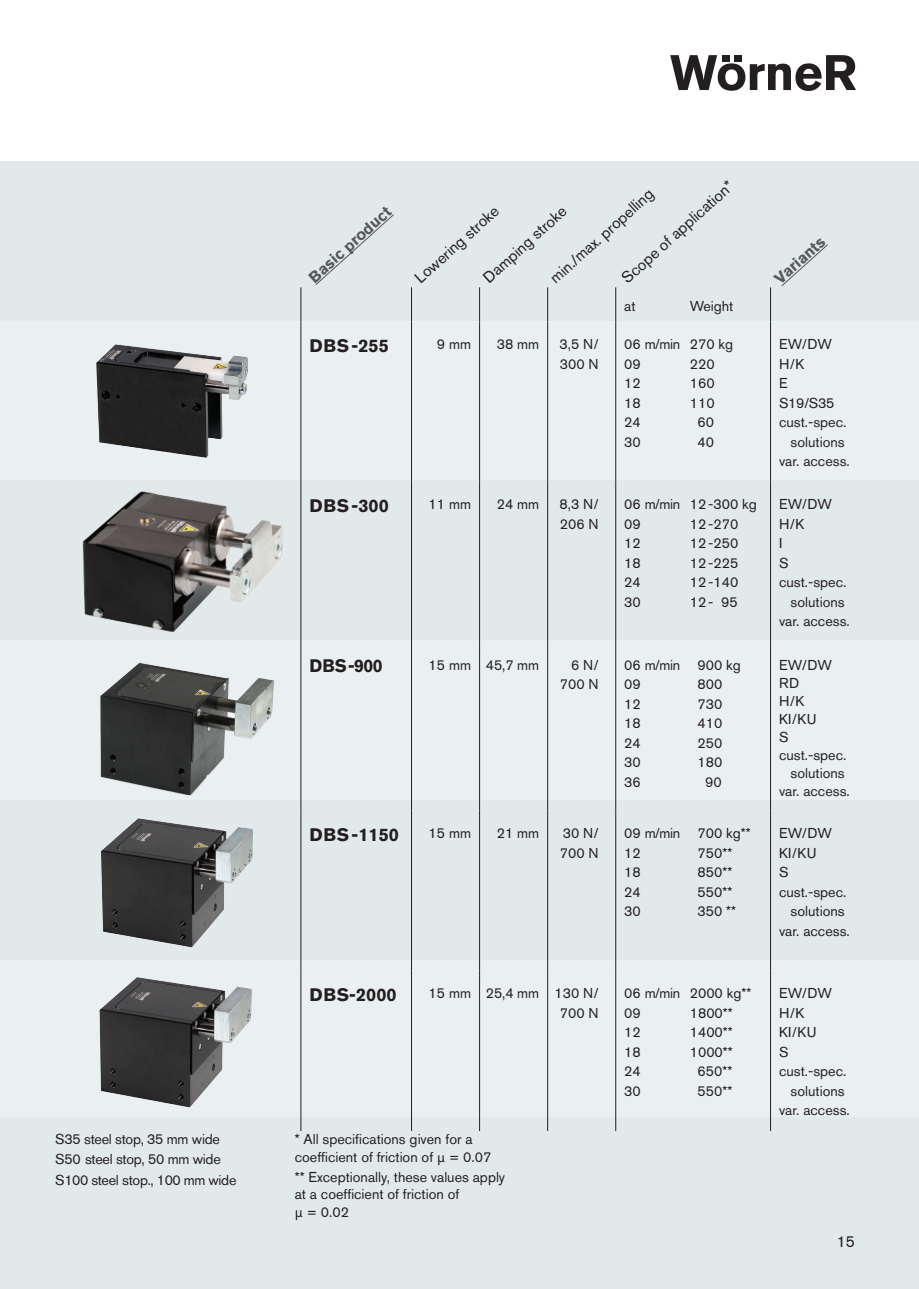
<style>
.page{position:relative;width:919px;height:1289px;background:#fff}
.page>*{position:absolute;margin:0;border:0;box-sizing:border-box;transform-origin:0 0}
.t1{font:700 18px "Akzidenz Grotesk BE";color:#231f20}
.t2{font:15.75px "Akzidenz Grotesk BE";color:#231f20}
.t3{font:700 15.75px "Akzidenz Grotesk BE";color:#57585a}
.t4{font:14.25px/19.5px "Akzidenz Grotesk BE";color:#231f20}
.t5{font:14.25px/19.5px "Akzidenz Grotesk BE";letter-spacing:-.02em;color:#231f20}
.t6{font:14.25px "Akzidenz Grotesk BE";letter-spacing:-.025em;color:#231f20}
</style>
<div class="page">
<div style="left:0;top:959px;width:918px;height:329px;background:#eaf0f1"></div>
<div style="left:0;top:640px;width:918px;height:159px;background:#eaf0f1"></div>
<div style="left:0;top:321px;width:918px;height:159px;background:#eaf0f1"></div>
<div style="left:0;top:162px;width:918px;height:159px;background:#e2e9ea"></div>
<div style="left:0;top:480px;width:918px;height:160px;background:#e2e9ea"></div>
<div style="left:0;top:799px;width:918px;height:160px;background:#e2e9ea"></div>
<div style="left:0;top:1117px;width:918px;height:171px;background:#e2e9ea"></div>
<img style="left:82px;top:491px;width:201px;height:141px">
<img style="left:96px;top:344px;width:152px;height:114px">
<svg style="left:670px;top:55px;width:186px;height:36px"></svg>
<img style="left:99px;top:818px;width:154px;height:290px">
<img style="left:100px;top:663px;width:174px;height:133px">
<hr style="left:300px;top:287px;width:1px;height:34px;background:#231f20">
<hr style="left:411px;top:287px;width:1px;height:34px;background:#231f20">
<hr style="left:479px;top:287px;width:1px;height:34px;background:#231f20">
<hr style="left:547px;top:287px;width:1px;height:34px;background:#231f20">
<hr style="left:615px;top:287px;width:1px;height:34px;background:#231f20">
<hr style="left:770px;top:287px;width:1px;height:34px;background:#231f20">
<hr style="left:300px;top:321px;width:1px;height:160px;background:#231f20">
<hr style="left:411px;top:321px;width:1px;height:160px;background:#231f20">
<hr style="left:479px;top:321px;width:1px;height:160px;background:#231f20">
<hr style="left:547px;top:321px;width:1px;height:160px;background:#231f20">
<hr style="left:615px;top:321px;width:1px;height:160px;background:#231f20">
<hr style="left:770px;top:321px;width:1px;height:160px;background:#231f20">
<hr style="left:300px;top:481px;width:1px;height:161px;background:#231f20">
<hr style="left:411px;top:481px;width:1px;height:161px;background:#231f20">
<hr style="left:479px;top:481px;width:1px;height:161px;background:#231f20">
<hr style="left:547px;top:481px;width:1px;height:161px;background:#231f20">
<hr style="left:615px;top:481px;width:1px;height:161px;background:#231f20">
<hr style="left:770px;top:481px;width:1px;height:161px;background:#231f20">
<hr style="left:300px;top:642px;width:1px;height:168px;background:#231f20">
<hr style="left:411px;top:642px;width:1px;height:168px;background:#231f20">
<hr style="left:479px;top:642px;width:1px;height:168px;background:#231f20">
<hr style="left:547px;top:642px;width:1px;height:168px;background:#231f20">
<hr style="left:615px;top:642px;width:1px;height:168px;background:#231f20">
<hr style="left:770px;top:642px;width:1px;height:168px;background:#231f20">
<hr style="left:300px;top:810px;width:1px;height:160px;background:#231f20">
<hr style="left:411px;top:810px;width:1px;height:160px;background:#231f20">
<hr style="left:479px;top:810px;width:1px;height:160px;background:#231f20">
<hr style="left:547px;top:810px;width:1px;height:160px;background:#231f20">
<hr style="left:615px;top:810px;width:1px;height:160px;background:#231f20">
<hr style="left:770px;top:810px;width:1px;height:160px;background:#231f20">
<hr style="left:300px;top:970px;width:1px;height:160px;background:#231f20">
<hr style="left:411px;top:970px;width:1px;height:160px;background:#231f20">
<hr style="left:479px;top:970px;width:1px;height:160px;background:#231f20">
<hr style="left:547px;top:970px;width:1px;height:160px;background:#231f20">
<hr style="left:615px;top:970px;width:1px;height:160px;background:#231f20">
<hr style="left:770px;top:970px;width:1px;height:160px;background:#231f20">
<svg style="left:315px;top:214px;width:79px;height:71px"></svg>
<svg style="left:781px;top:244px;width:47px;height:43px"></svg>
<p class="t5" style="left:55px;top:1129px;width:167px">S35 steel stop, 35 mm wide<br>S50 steel stop, 50 mm wide</p>
<p class="t6" style="left:55px;top:1171px;width:183px">S100 steel stop., 100 mm wide</p>
<p class="t2" style="left:617px;top:273px;width:145px;rotate:-42deg">Scope of application*</p>
<p class="t2" style="left:546px;top:273px;width:134px;rotate:-42deg">min./max. propelling</p>
<p class="t3" style="left:305px;top:273px;width:106px;rotate:-42deg">Basic product</p>
<p class="t2" style="left:410px;top:273px;width:108px;rotate:-42deg">Lowering stroke</p>
<p class="t2" style="left:479px;top:273px;width:107px;rotate:-42deg">Damping stroke</p>
<p class="t4" style="left:624px;top:296px;width:13px">at</p>
<p class="t4" style="left:689px;top:296px;width:45px">Weight</p>
<p class="t1" style="left:309px;top:335px;width:81px">DBS-255</p>
<p class="t4" style="left:437px;top:334px;width:36px">9 mm</p>
<p class="t4" style="left:496px;top:334px;width:44px">38 mm</p>
<p class="t4" style="left:559px;top:334px;width:41px">3,5 N/<br>300 N</p>
<p class="t4" style="left:624px;top:334px;width:57px">06 m/min<br>09<br>12<br>18<br>24<br>30</p>
<p class="t4" style="left:689px;top:334px;width:45px">270 kg</p>
<p class="t4" style="left:689px;top:354px;width:26px">220</p>
<p class="t4" style="left:689px;top:373px;width:26px">160</p>
<p class="t4" style="left:689px;top:393px;width:26px">110</p>
<p class="t4" style="left:697px;top:412px;width:18px">60</p>
<p class="t4" style="left:697px;top:432px;width:18px">40</p>
<p class="t3" style="left:770px;top:274px;width:63px;rotate:-42deg">Variants</p>
<p class="t4" style="left:779px;top:334px;width:54px">EW/DW</p>
<p class="t4" style="left:779px;top:354px;width:27px">H/K</p>
<p class="t4" style="left:779px;top:373px;width:10px">E</p>
<p class="t4" style="left:779px;top:393px;width:57px">S19/S35</p>
<p class="t4" style="left:779px;top:412px;width:69px">cust.-spec.</p>
<p class="t4" style="left:790px;top:431px;width:56px">solutions</p>
<p class="t4" style="left:779px;top:451px;width:72px">var. access.</p>
<p class="t1" style="left:309px;top:495px;width:81px">DBS-300</p>
<p class="t4" style="left:428px;top:494px;width:44px">11 mm</p>
<p class="t4" style="left:496px;top:494px;width:44px">24 mm</p>
<p class="t4" style="left:559px;top:494px;width:41px">8,3 N/<br>206 N</p>
<p class="t4" style="left:624px;top:494px;width:57px">06 m/min<br>09<br>12<br>18<br>24<br>30</p>
<p class="t4" style="left:689px;top:494px;width:68px">12-300 kg<br>12-270<br>12-250<br>12-225<br>12-140<br>12- 95</p>
<p class="t4" style="left:779px;top:494px;width:54px">EW/DW</p>
<p class="t4" style="left:779px;top:514px;width:27px">H/K</p>
<p class="t4" style="left:779px;top:533px;width:5px">I</p>
<p class="t4" style="left:779px;top:553px;width:11px">S</p>
<p class="t4" style="left:779px;top:572px;width:69px">cust.-spec.</p>
<p class="t4" style="left:790px;top:592px;width:56px">solutions</p>
<p class="t4" style="left:779px;top:611px;width:72px">var. access.</p>
<p class="t1" style="left:309px;top:655px;width:75px">DBS-900</p>
<p class="t4" style="left:428px;top:654px;width:112px">15 mm 45,7 mm</p>
<p class="t4" style="left:559px;top:654px;width:40px;text-align:right">6 N/<br>700 N</p>
<p class="t4" style="left:624px;top:654px;width:57px">06 m/min<br>09<br>12<br>18<br>24<br>30<br>36</p>
<p class="t4" style="left:697px;top:654px;width:45px">900 kg</p>
<p class="t4" style="left:697px;top:674px;width:26px">800</p>
<p class="t4" style="left:697px;top:693px;width:26px">730</p>
<p class="t4" style="left:697px;top:713px;width:26px">410</p>
<p class="t4" style="left:697px;top:732px;width:26px">250</p>
<p class="t4" style="left:697px;top:752px;width:26px">180</p>
<p class="t4" style="left:705px;top:771px;width:18px">90</p>
<p class="t4" style="left:779px;top:654px;width:54px">EW/DW</p>
<p class="t4" style="left:779px;top:672px;width:22px">RD</p>
<p class="t4" style="left:779px;top:690px;width:27px">H/K</p>
<p class="t4" style="left:779px;top:708px;width:39px">KI/KU</p>
<p class="t4" style="left:779px;top:726px;width:11px">S</p>
<p class="t4" style="left:779px;top:744px;width:69px">cust.-spec.</p>
<p class="t4" style="left:790px;top:762px;width:56px">solutions</p>
<p class="t4" style="left:779px;top:780px;width:72px">var. access.</p>
<p class="t1" style="left:309px;top:824px;width:91px">DBS-1150</p>
<p class="t4" style="left:428px;top:823px;width:44px">15 mm</p>
<p class="t4" style="left:496px;top:823px;width:44px">21 mm</p>
<p class="t4" style="left:559px;top:823px;width:40px">30 N/<br>700 N</p>
<p class="t4" style="left:624px;top:823px;width:57px">09 m/min<br>12<br>18<br>24<br>30</p>
<p class="t4" style="left:697px;top:823px;width:55px">700 kg**<br>750**<br>850**<br>550**<br>350 **</p>
<p class="t4" style="left:779px;top:823px;width:54px">EW/DW</p>
<p class="t4" style="left:779px;top:842px;width:39px">KI/KU</p>
<p class="t4" style="left:779px;top:862px;width:11px">S</p>
<p class="t4" style="left:779px;top:881px;width:69px">cust.-spec.</p>
<p class="t4" style="left:790px;top:901px;width:56px">solutions</p>
<p class="t4" style="left:779px;top:920px;width:72px">var. access.</p>
<p class="t1" style="left:309px;top:984px;width:89px">DBS-2000</p>
<p class="t4" style="left:428px;top:983px;width:172px;text-align:right">15 mm 25,4 mm 130 N/<br>700 N</p>
<p class="t4" style="left:624px;top:983px;width:57px">06 m/min<br>09<br>12<br>18<br>24<br>30</p>
<p class="t4" style="left:689px;top:983px;width:63px">2000 kg**</p>
<p class="t4" style="left:689px;top:1003px;width:45px">1800**</p>
<p class="t4" style="left:689px;top:1022px;width:45px">1400**</p>
<p class="t4" style="left:689px;top:1042px;width:45px">1000**</p>
<p class="t4" style="left:697px;top:1061px;width:36px">650**</p>
<p class="t4" style="left:697px;top:1081px;width:36px">550**</p>
<p class="t4" style="left:295px;top:1130px;width:198px;line-height:17.7px">* All specifications given for a coefficient of friction of µ = 0.07</p>
<p class="t4" style="left:295px;top:1167px;width:212px;line-height:17.7px">** Exceptionally, these values apply at a coefficient of friction of<br>μ = 0.02</p>
<p class="t4" style="left:779px;top:983px;width:54px">EW/DW</p>
<p class="t4" style="left:779px;top:1003px;width:27px">H/K</p>
<p class="t4" style="left:779px;top:1022px;width:39px">KI/KU</p>
<p class="t4" style="left:779px;top:1042px;width:11px">S</p>
<p class="t4" style="left:779px;top:1061px;width:69px">cust.-spec.</p>
<p class="t4" style="left:790px;top:1081px;width:56px">solutions</p>
<p class="t4" style="left:779px;top:1100px;width:72px">var. access.</p>
<p class="t2" style="left:836px;top:1231px;width:20px">15</p>
</div>
